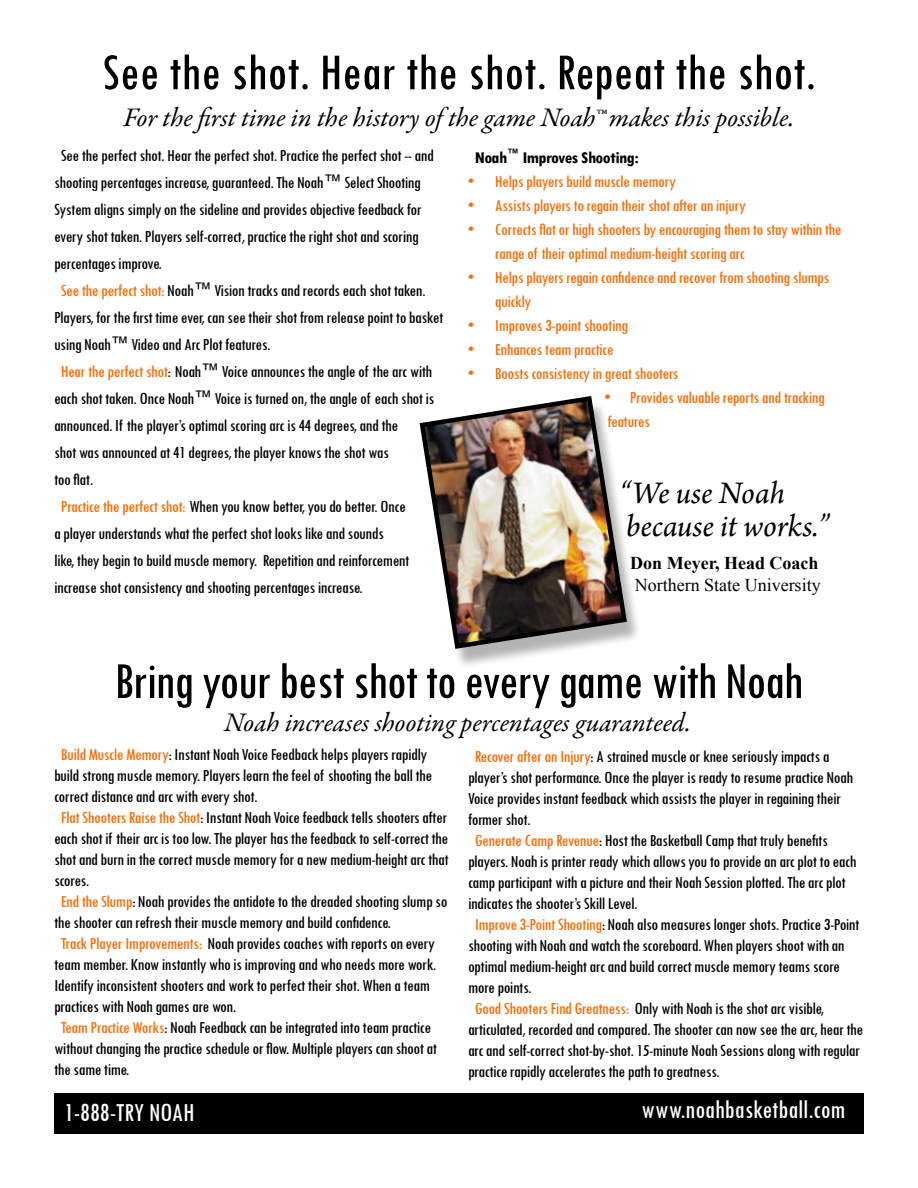
<style>
.page{position:relative;width:918px;height:1188px;background:#fff}
.page>*{position:absolute;margin:0;border:0;box-sizing:border-box;transform-origin:0 0}
.t1{font:condensed 54px "Tw Cen";color:#000}
.t2{font:condensed 54px "Tw Cen";letter-spacing:-.02em;color:#000}
.t3{font:italic 33px/33px "Arno Pro";letter-spacing:-.005em;color:#000}
.t4{font:italic 27px "Garamond Premr Pro";letter-spacing:-.005em;color:#000}
.t5{font:condensed 27px "Tw Cen";color:#fff}
.t6{font:18px "Times New Roman";color:#000}
.t7{font:700 18px "Times New Roman";color:#000}
.t8{font:condensed 17.4px "Tw Cen";letter-spacing:-.025em;color:#000;scale:1.06 1}
.t9{font:condensed 17.4px/24px "Tw Cen";letter-spacing:-.025em;color:#ff6901;scale:1.06 1}
.t10{font:700 condensed 17.4px "Tw Cen";letter-spacing:-.025em;color:#000;scale:1.06 1}
.s1{color:#ff6901}
</style>
<div class="page">
<div style="left:419px;top:401px;width:229px;height:275px;background:#000;opacity:.3"></div>
<img style="left:419px;top:396px;width:210px;height:255px">
<div style="left:54px;top:1094px;width:810px;height:40px;background:#000"></div>
<h1 class="t1" style="left:102px;top:40px;width:715px">See the shot. Hear the shot. Repeat the shot.</h1>
<h3 class="t4" style="left:124px;top:101px;width:673px">For the first time in the history of the game Noah™ makes this possible.</h3>
<p class="t8" style="left:61px;top:146px;width:354px">See the perfect shot. Hear the perfect shot. Practice the perfect shot -- and</p>
<p class="t8" style="left:54px;top:173px;width:348px">shooting percentages increase, guaranteed. The Noah™ Select Shooting</p>
<p class="t8" style="left:54px;top:200px;width:349px">System aligns simply on the sideline and provides objective feedback for</p>
<p class="t8" style="left:54px;top:227px;width:346px">every shot taken. Players self-correct, practice the right shot and scoring</p>
<p class="t8" style="left:54px;top:253px;width:103px">percentages improve.</p>
<p class="t8" style="left:61px;top:280px;width:346px"><span class="s1">See the perfect shot:</span> Noah™ Vision tracks and records each shot taken.</p>
<p class="t8" style="left:54px;top:307px;width:369px">Players, for the first time ever, can see their shot from release point to basket</p>
<p class="t8" style="left:54px;top:334px;width:206px">using Noah™ Video and Arc Plot features.</p>
<p class="t8" style="left:61px;top:361px;width:352px"><span class="s1">Hear the perfect shot</span>: Noah™ Voice announces the angle of the arc with</p>
<p class="t8" style="left:54px;top:388px;width:360px">each shot taken. Once Noah™ Voice is turned on, the angle of each shot is</p>
<p class="t8" style="left:54px;top:415px;width:326px">announced. If the player’s optimal scoring arc is 44 degrees, and the</p>
<p class="t8" style="left:54px;top:442px;width:317px">shot was announced at 41 degrees, the player knows the shot was</p>
<p class="t8" style="left:54px;top:469px;width:38px">too flat.</p>
<p class="t8" style="left:61px;top:496px;width:327px"><span class="s1">Practice the perfect shot:</span> When you know better, you do better. Once</p>
<p class="t8" style="left:54px;top:523px;width:313px">a player understands what the perfect shot looks like and sounds</p>
<p class="t8" style="left:54px;top:550px;width:337px">like, they begin to build muscle memory. Repetition and reinforcement</p>
<p class="t8" style="left:54px;top:577px;width:293px">increase shot consistency and shooting percentages increase.</p>
<p class="t10" style="left:475px;top:147px;width:156px">Noah<sup>™</sup> Improves Shooting:</p>
<p class="t9" style="left:468px;top:169px;width:198px">• Helps players build muscle memory</p>
<p class="t9" style="left:468px;top:193px;width:264px">• Assists players to regain their shot after an injury</p>
<p class="t9" style="left:495px;top:217px;width:329px;text-indent:-27px">• Corrects flat or high shooters by encouraging them to stay within the range of their optimal medium-height scoring arc</p>
<p class="t9" style="left:495px;top:265px;width:317px;text-indent:-27px">• Helps players regain confidence and recover from shooting slumps quickly</p>
<p class="t9" style="left:468px;top:313px;width:153px">• Improves 3-point shooting</p>
<p class="t9" style="left:468px;top:337px;width:139px">• Enhances team practice</p>
<p class="t9" style="left:468px;top:361px;width:200px">• Boosts consistency in great shooters</p>
<p class="t9" style="left:604px;top:385px;width:210px">• Provides valuable reports and tracking features</p>
<h2 class="t3" style="left:620px;top:478px;width:211px">“We use Noah because it works.”</h2>
<p class="t7" style="left:630px;top:551px;width:190px">Don Meyer, Head Coach</p>
<p class="t6" style="left:635px;top:573px;width:187px">Northern State University</p>
<h1 class="t2" style="left:114px;top:648px;width:690px">Bring your best shot to every game with Noah</h1>
<h3 class="t4" style="left:224px;top:706px;width:469px">Noah increases shooting percentages guaranteed.</h3>
<p class="t8" style="left:475px;top:746px;width:336px"><span class="s1">Recover after an Injury</span>: A strained muscle or knee seriously impacts a</p>
<p class="t8" style="left:468px;top:767px;width:365px">player’s shot performance. Once the player is ready to resume practice Noah</p>
<p class="t8" style="left:468px;top:788px;width:353px">Voice provides instant feedback which assists the player in regaining their</p>
<p class="t8" style="left:468px;top:809px;width:61px">former shot.</p>
<p class="t8" style="left:475px;top:830px;width:335px"><span class="s1">Generate Camp Revenue</span>: Host the Basketball Camp that truly benefits</p>
<p class="t8" style="left:468px;top:851px;width:368px">players. Noah is printer ready which allows you to provide an arc plot to each</p>
<p class="t8" style="left:468px;top:872px;width:358px">camp participant with a picture and their Noah Session plotted. The arc plot</p>
<p class="t8" style="left:468px;top:893px;width:162px">indicates the shooter’s Skill Level.</p>
<p class="t8" style="left:475px;top:914px;width:365px"><span class="s1">Improve 3-Point Shooting</span>: Noah also measures longer shots. Practice 3-Point</p>
<p class="t8" style="left:468px;top:935px;width:357px">shooting with Noah and watch the scoreboard. When players shoot with an</p>
<p class="t8" style="left:468px;top:956px;width:352px">optimal medium-height arc and build correct muscle memory teams score</p>
<p class="t8" style="left:468px;top:977px;width:62px">more points.</p>
<p class="t8" style="left:475px;top:998px;width:331px"><span class="s1">Good Shooters Find Greatness:</span> Only with Noah is the shot arc visible,</p>
<p class="t8" style="left:468px;top:1019px;width:374px">articulated, recorded and compared. The shooter can now see the arc, hear the</p>
<p class="t8" style="left:468px;top:1040px;width:371px">arc and self-correct shot-by-shot. 15-minute Noah Sessions along with regular</p>
<p class="t8" style="left:468px;top:1061px;width:239px">practice rapidly accelerates the path to greatness.</p>
<p class="t8" style="left:61px;top:744px;width:347px"><span class="s1">Build Muscle Memory</span>: Instant Noah Voice Feedback helps players rapidly</p>
<p class="t8" style="left:54px;top:765px;width:358px">build strong muscle memory. Players learn the feel of shooting the ball the</p>
<p class="t8" style="left:54px;top:786px;width:194px">correct distance and arc with every shot.</p>
<p class="t8" style="left:61px;top:807px;width:366px"><span class="s1">Flat Shooters Raise the Shot</span>: Instant Noah Voice feedback tells shooters after</p>
<p class="t8" style="left:54px;top:828px;width:374px">each shot if their arc is too low. The player has the feedback to self-correct the</p>
<p class="t8" style="left:54px;top:849px;width:374px">shot and burn in the correct muscle memory for a new medium-height arc that</p>
<p class="t8" style="left:54px;top:870px;width:35px">scores.</p>
<p class="t8" style="left:61px;top:891px;width:366px"><span class="s1">End the Slump</span>: Noah provides the antidote to the dreaded shooting slump so</p>
<p class="t8" style="left:54px;top:912px;width:319px">the shooter can refresh their muscle memory and build confidence.</p>
<p class="t8" style="left:61px;top:933px;width:354px"><span class="s1">Track Player Improvements:</span> Noah provides coaches with reports on every</p>
<p class="t8" style="left:54px;top:954px;width:362px">team member. Know instantly who is improving and who needs more work.</p>
<p class="t8" style="left:54px;top:975px;width:356px">Identify inconsistent shooters and work to perfect their shot. When a team</p>
<p class="t8" style="left:54px;top:996px;width:174px">practices with Noah games are won.</p>
<p class="t8" style="left:61px;top:1017px;width:351px"><span class="s1">Team Practice Works</span>: Noah Feedback can be integrated into team practice</p>
<p class="t8" style="left:54px;top:1038px;width:363px">without changing the practice schedule or flow. Multiple players can shoot at</p>
<p class="t8" style="left:54px;top:1059px;width:73px">the same time.</p>
<h3 class="t5" style="left:64px;top:1096px;width:132px">1-888-TRY NOAH</h3>
<h3 class="t5" style="left:641px;top:1094px;width:206px">www.noahbasketball.com</h3>
</div>
